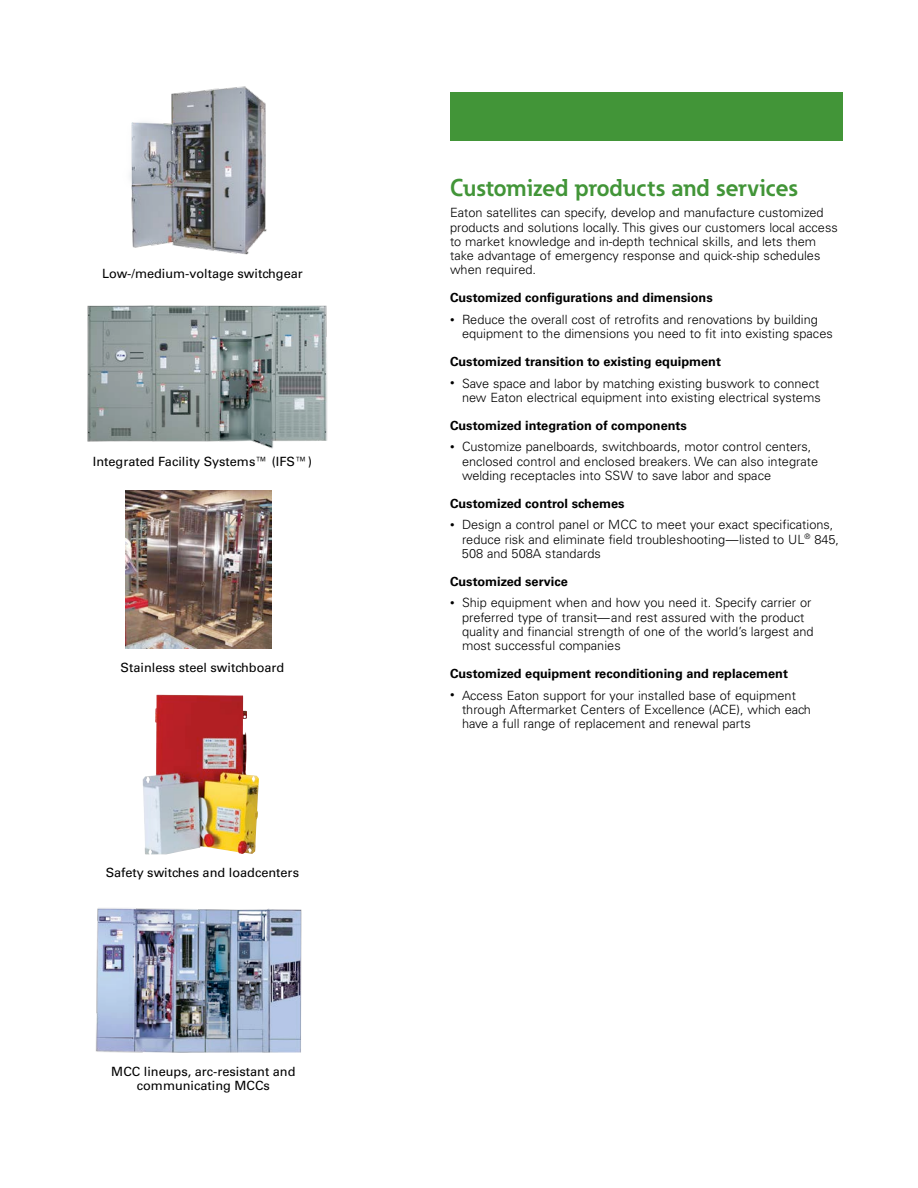
<style>
.page{position:relative;width:918px;height:1188px;background:#fff}
.page>*{position:absolute;margin:0;border:0;box-sizing:border-box;transform-origin:0 0}
.t1{font:700 24px "Eaton";color:#429538}
.t2{font:300 12.75px/14.2px "Univers LT Std";color:#000}
.t3{font:700 12.75px "Univers LT Std";color:#000}
.t4{font:12.75px/14.2px "Univers LT Std";color:#000;text-align:center}
.s1{font-size:9px}
</style>
<div class="page">
<div style="left:450px;top:92px;width:393px;height:48px;background:#429538"></div>
<img style="left:130px;top:86px;width:137px;height:169px">
<img style="left:125px;top:491px;width:146px;height:157px">
<img style="left:143px;top:695px;width:116px;height:159px">
<img style="left:95px;top:908px;width:207px;height:145px">
<img style="left:87px;top:305px;width:241px;height:144px">
<p class="t4" style="left:102px;top:266px;width:202px">Low-/medium-voltage switchgear</p>
<p class="t4" style="left:93px;top:455px;width:221px">Integrated Facility Systems™ (IFS™)</p>
<p class="t4" style="left:121px;top:660px;width:165px">Stainless steel switchboard</p>
<p class="t4" style="left:106px;top:865px;width:195px">Safety switches and loadcenters</p>
<p class="t4" style="left:111px;top:1064px;width:186px">MCC lineups, arc-resistant and communicating MCCs</p>
<h1 class="t1" style="left:450px;top:172px;width:350px">Customized products and services</h1>
<p class="t2" style="left:450px;top:206px;width:389px">Eaton satellites can specify, develop and manufacture customized products and solutions locally. This gives our customers local access to market knowledge and in-depth technical skills, and lets them take advantage of emergency response and quick-ship schedules when required.</p>
<p class="t3" style="left:450px;top:290px;width:264px">Customized configurations and dimensions</p>
<p class="t2" style="left:462px;top:312px;width:372px;text-indent:-12px"><span class="s1">•</span> Reduce the overall cost of retrofits and renovations by building equipment to the dimensions you need to fit into existing spaces</p>
<p class="t3" style="left:450px;top:354px;width:273px">Customized transition to existing equipment</p>
<p class="t2" style="left:450px;top:376px;width:372px;text-align:right"><span class="s1">•</span> Save space and labor by matching existing buswork to connect new Eaton electrical equipment into existing electrical systems</p>
<p class="t3" style="left:450px;top:418px;width:238px">Customized integration of components</p>
<p class="t2" style="left:462px;top:440px;width:358px;text-indent:-12px"><span class="s1">•</span> Customize panelboards, switchboards, motor control centers, enclosed control and enclosed breakers. We can also integrate welding receptacles into SSW to save labor and space</p>
<p class="t3" style="left:450px;top:496px;width:176px">Customized control schemes</p>
<p class="t2" style="left:462px;top:518px;width:379px;text-indent:-12px"><span class="s1">•</span> Design a control panel or MCC to meet your exact specifications, reduce risk and eliminate field troubleshooting—listed to UL<sup>®</sup> 845,<br>508 and 508A standards</p>
<p class="t3" style="left:450px;top:574px;width:119px">Customized service</p>
<p class="t2" style="left:462px;top:596px;width:353px;text-indent:-12px"><span class="s1">•</span> Ship equipment when and how you need it. Specify carrier or preferred type of transit—and rest assured with the product quality and financial strength of one of the world’s largest and most successful companies</p>
<p class="t3" style="left:450px;top:666px;width:340px">Customized equipment reconditioning and replacement</p>
<p class="t2" style="left:462px;top:688px;width:351px;text-indent:-12px"><span class="s1">•</span> Access Eaton support for your installed base of equipment through Aftermarket Centers of Excellence (ACE), which each have a full range of replacement and renewal parts</p>
</div>
